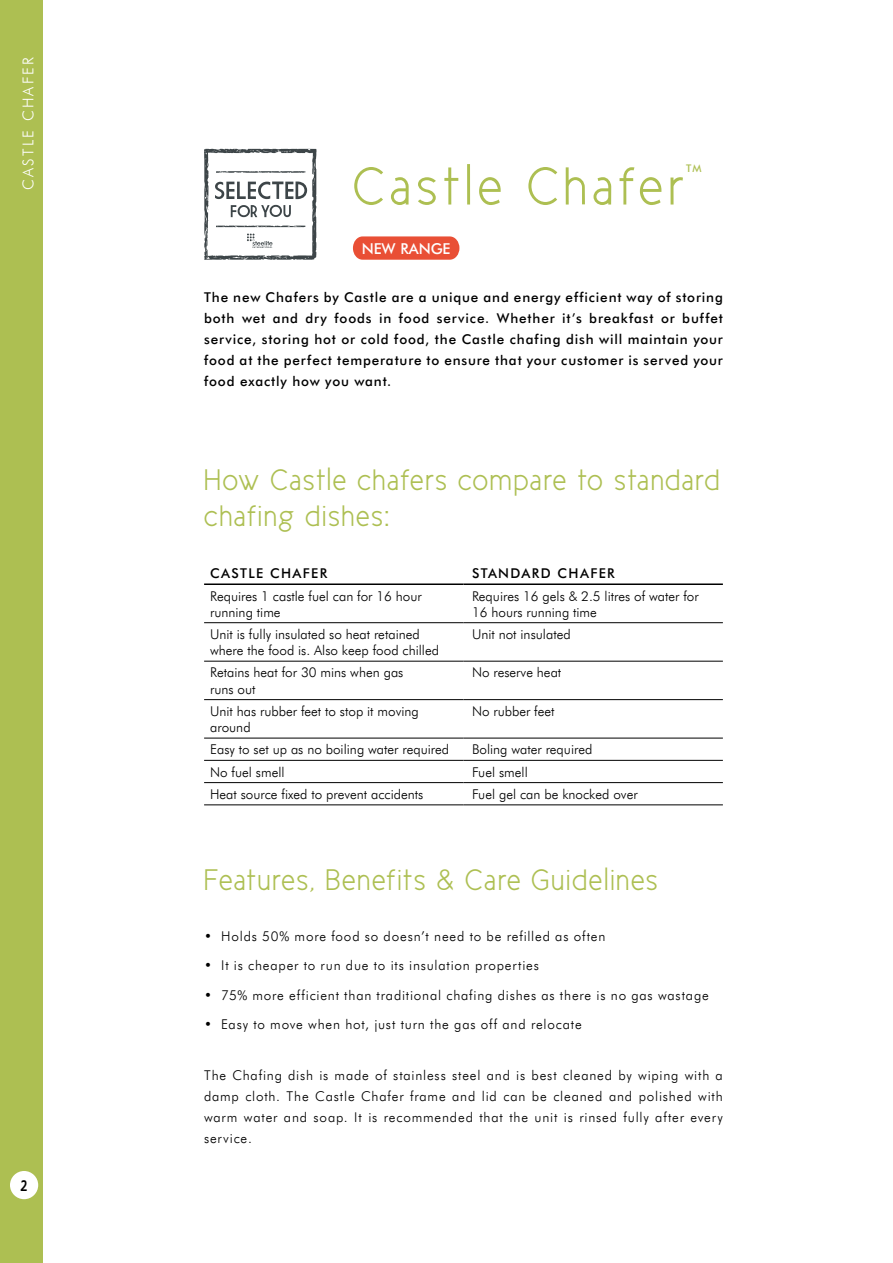
<style>
.page{position:relative;width:893px;height:1263px;background:#fff}
.page>*{position:absolute;margin:0;border:0;box-sizing:border-box;transform-origin:0 0}
.t1{font:54px "New Cicle Semi";letter-spacing:.075em;color:#adbf52}
.t2{font:30px/36px "New Cicle Semi";letter-spacing:.03em;color:#adbf52}
.t3{font:300 15px "Futura BT";letter-spacing:.15em;color:#fff}
.t4{font:500 15px "Futura BT";letter-spacing:-.005em;color:#fff}
.t5{font:15px "Market Deco";color:#000}
.t6{font:300 13.5px/16.2px "Futura BT";color:#000}
.t7{font:500 13.5px/21px "Futura BT";letter-spacing:.065em;color:#000;text-align:justify}
.t8{font:300 13.5px "Futura BT";letter-spacing:.06em;color:#000}
.t9{font:500 13.5px "Futura BT";letter-spacing:.1em;color:#000}
.t10{font:500 10.5px "Futura BT";color:#adbf52}
</style>
<div class="page">
<div style="left:0;top:0;width:43px;height:1263px;background:#adbf52"></div>
<div style="left:10px;top:1171px;width:28px;height:28px;background:#fff;border-radius:50%"></div>
<hr style="left:204px;top:622px;width:259px;height:1px;background:#000">
<hr style="left:463px;top:622px;width:260px;height:1px;background:#000">
<hr style="left:204px;top:661px;width:259px;height:1px;background:#000">
<hr style="left:463px;top:661px;width:260px;height:1px;background:#000">
<hr style="left:204px;top:699px;width:259px;height:1px;background:#000">
<hr style="left:463px;top:699px;width:260px;height:1px;background:#000">
<hr style="left:204px;top:738px;width:259px;height:1px;background:#000">
<hr style="left:463px;top:738px;width:260px;height:1px;background:#000">
<hr style="left:204px;top:760px;width:259px;height:1px;background:#000">
<hr style="left:463px;top:760px;width:260px;height:1px;background:#000">
<hr style="left:204px;top:782px;width:259px;height:1px;background:#000">
<hr style="left:463px;top:782px;width:260px;height:1px;background:#000">
<hr style="left:204px;top:804px;width:259px;height:1px;background:#000">
<hr style="left:463px;top:804px;width:260px;height:1px;background:#000">
<hr style="left:204px;top:583px;width:259px;height:2px;background:#000">
<hr style="left:463px;top:583px;width:260px;height:2px;background:#000">
<svg style="left:353px;top:236px;width:106px;height:24px;background:#ea5a42"></svg>
<svg style="left:204px;top:149px;width:112px;height:111px"></svg>
<p class="t3" style="left:19px;top:190px;width:135px;rotate:-90deg">CASTLE CHAFER</p>
<p class="t5" style="left:20px;top:1178px;width:9px">2</p>
<h1 class="t1" style="left:353px;top:158px;width:332px">Castle Chafer</h1>
<p class="t10" style="left:686px;top:161px;width:17px">TM</p>
<p class="t4" style="left:362px;top:240px;width:90px">NEW RANGE</p>
<p class="t7" style="left:204px;top:287px;width:520px">The new Chafers by Castle are a unique and energy efficient way of storing both wet and dry foods in food service. Whether it’s breakfast or buffet service, storing hot or cold food, the Castle chafing dish will maintain your food at the perfect temperature to ensure that your customer is served your food exactly how you want.</p>
<h2 class="t2" style="left:204px;top:462px;width:517px">How Castle chafers compare to standard chafing dishes:</h2>
<p class="t9" style="left:210px;top:565px;width:119px">CASTLE CHAFER</p>
<p class="t9" style="left:472px;top:565px;width:144px">STANDARD CHAFER</p>
<p class="t6" style="left:210px;top:587px;width:213px">Requires 1 castle fuel can for 16 hour running time</p>
<p class="t6" style="left:472px;top:587px;width:228px">Requires 16 gels &amp; 2.5 litres of water for<br>16 hours running time</p>
<p class="t6" style="left:210px;top:626px;width:230px">Unit is fully insulated so heat retained where the food is. Also keep food chilled</p>
<p class="t6" style="left:472px;top:626px;width:100px">Unit not insulated</p>
<p class="t6" style="left:210px;top:664px;width:195px">Retains heat for 30 mins when gas runs out</p>
<p class="t6" style="left:472px;top:664px;width:91px">No reserve heat</p>
<p class="t6" style="left:210px;top:703px;width:210px">Unit has rubber feet to stop it moving around</p>
<p class="t6" style="left:472px;top:703px;width:84px">No rubber feet</p>
<p class="t6" style="left:210px;top:741px;width:241px">Easy to set up as no boiling water required</p>
<p class="t6" style="left:472px;top:741px;width:122px">Boling water required</p>
<p class="t6" style="left:210px;top:764px;width:76px">No fuel smell</p>
<p class="t6" style="left:472px;top:764px;width:57px">Fuel smell</p>
<p class="t6" style="left:210px;top:786px;width:215px">Heat source fixed to prevent accidents</p>
<p class="t6" style="left:472px;top:786px;width:167px">Fuel gel can be knocked over</p>
<h2 class="t2" style="left:204px;top:862px;width:455px">Features, Benefits &amp; Care Guidelines</h2>
<p class="t8" style="left:204px;top:927px;width:403px">• Holds 50% more food so doesn’t need to be refilled as often</p>
<p class="t8" style="left:204px;top:957px;width:336px">• It is cheaper to run due to its insulation properties</p>
<p class="t8" style="left:204px;top:986px;width:506px">• 75% more efficient than traditional chafing dishes as there is no gas wastage</p>
<p class="t8" style="left:204px;top:1016px;width:379px">• Easy to move when hot, just turn the gas off and relocate</p>
<p class="t6" style="left:204px;top:1064px;width:520px;line-height:21px;text-align:justify">The Chafing dish is made of stainless steel and is best cleaned by wiping with a damp cloth. The Castle Chafer frame and lid can be cleaned and polished with warm water and soap. It is recommended that the unit is rinsed fully after every service.</p>
</div>
